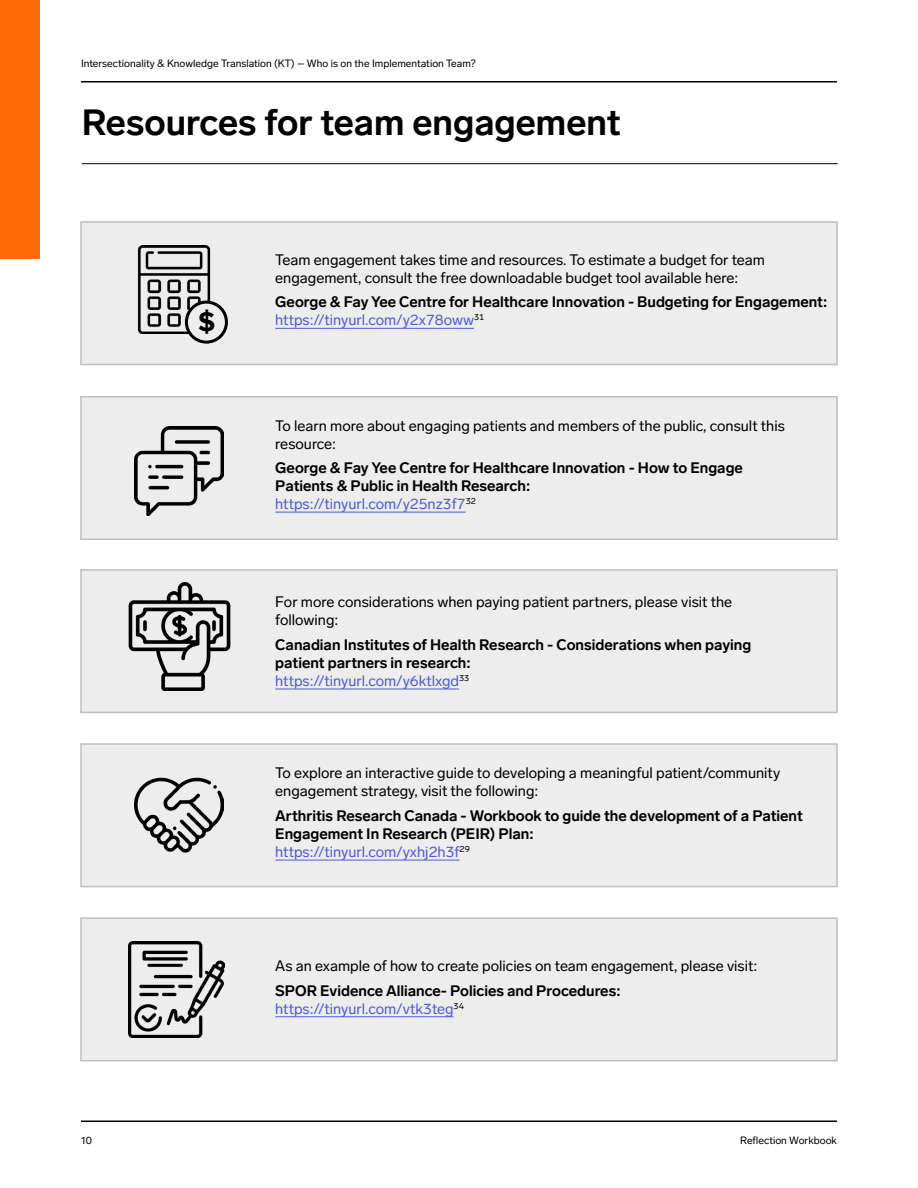
<style>
.page{position:relative;width:918px;height:1188px;background:#fff}
.page>*{position:absolute;margin:0;border:0;box-sizing:border-box;transform-origin:0 0}
.t1{font:700 36px "Lab Grotesque";color:#000}
.t2{font:700 28.05px "Proxima Nova";color:#000}
.t3{font:700 15px/18px "Lab Grotesque";color:#000}
.t4{font:15px/18px "Lab Grotesque";color:#000}
.t5{font:10.5px "Lab Grotesque";color:#000}
.s1{font-weight:400;color:#4f5cd6}
</style>
<div class="page">
<div style="left:0;top:0;width:40px;height:259px;background:#ff6b07"></div>
<hr style="left:81px;top:81px;width:756px;height:2px;background:#000">
<hr style="left:81px;top:1120px;width:756px;height:2px;background:#000">
<hr style="left:82px;top:163px;width:756px;height:1px;background:#000">
<div style="left:80px;top:743px;width:758px;height:144px;background:#ededed;border:2px solid #bfbfbf"></div>
<hr style="left:275px;top:860px;width:185px;height:1px;background:#4f5cd6">
<img style="left:134px;top:777px;width:90px;height:76px">
<div style="left:80px;top:569px;width:758px;height:144px;background:#ededed;border:2px solid #bfbfbf"></div>
<hr style="left:275px;top:689px;width:184px;height:1px;background:#4f5cd6">
<img style="left:128px;top:582px;width:103px;height:108px">
<div style="left:80px;top:221px;width:758px;height:144px;background:#ededed;border:2px solid #bfbfbf"></div>
<hr style="left:275px;top:328px;width:199px;height:1px;background:#4f5cd6">
<img style="left:137px;top:246px;width:81px;height:88px">
<div style="left:186px;top:302px;width:40px;height:40px;background:#ededed;border-radius:50%"></div>
<div style="left:185px;top:301px;width:43px;height:43px;border:3px solid #000;border-radius:50%"></div>
<div style="left:80px;top:396px;width:758px;height:144px;background:#ededed;border:2px solid #bfbfbf"></div>
<hr style="left:275px;top:512px;width:191px;height:1px;background:#4f5cd6">
<img style="left:134px;top:427px;width:90px;height:89px">
<div style="left:80px;top:917px;width:758px;height:144px;background:#ededed;border:2px solid #bfbfbf"></div>
<hr style="left:275px;top:1016px;width:179px;height:1px;background:#4f5cd6">
<img style="left:128px;top:941px;width:97px;height:97px">
<p class="t5" style="left:81px;top:57px;width:396px">Intersectionality &amp; Knowledge Translation (KT) – Who is on the Implementation Team?</p>
<h1 class="t1" style="left:82px;top:101px;width:541px">Resources for team engagement</h1>
<h2 class="t2" style="left:198px;top:301px;width:19px">$</h2>
<p class="t4" style="left:275px;top:251px;width:491px">Team engagement takes time and resources. To estimate a budget for team engagement, consult the free downloadable budget tool available here:</p>
<p class="t3" style="left:275px;top:293px;width:553px">George &amp; Fay Yee Centre for Healthcare Innovation - Budgeting for Engagement: <span class="s1">https://tinyurl.com/y2x78oww</span><sup>31</sup></p>
<p class="t4" style="left:275px;top:416px;width:511px">To learn more about engaging patients and members of the public, consult this resource:</p>
<p class="t3" style="left:275px;top:459px;width:469px">George &amp; Fay Yee Centre for Healthcare Innovation - How to Engage<br>Patients &amp; Public in Health Research:<br><span class="s1">https://tinyurl.com/y25nz3f7</span><sup>32</sup></p>
<p class="t4" style="left:275px;top:593px;width:458px">For more considerations when paying patient partners, please visit the following:</p>
<p class="t3" style="left:275px;top:636px;width:477px">Canadian Institutes of Health Research - Considerations when paying patient partners in research:<br><span class="s1">https://tinyurl.com/y6ktlxgd</span><sup>33</sup></p>
<p class="t4" style="left:275px;top:764px;width:507px">To explore an interactive guide to developing a meaningful patient/community engagement strategy, visit the following:</p>
<p class="t3" style="left:275px;top:807px;width:529px">Arthritis Research Canada - Workbook to guide the development of a Patient<br>Engagement In Research (PEIR) Plan:<br><span class="s1">https://tinyurl.com/yxhj2h3f</span><sup>29</sup></p>
<p class="t4" style="left:275px;top:957px;width:483px">As an example of how to create policies on team engagement, please visit:</p>
<p class="t3" style="left:275px;top:982px;width:347px">SPOR Evidence Alliance- Policies and Procedures: <span class="s1">https://tinyurl.com/vtk3teg</span><sup>34</sup></p>
<p class="t5" style="left:81px;top:1134px;width:12px">10</p>
<p class="t5" style="left:740px;top:1134px;width:98px">Reflection Workbook</p>
</div>
